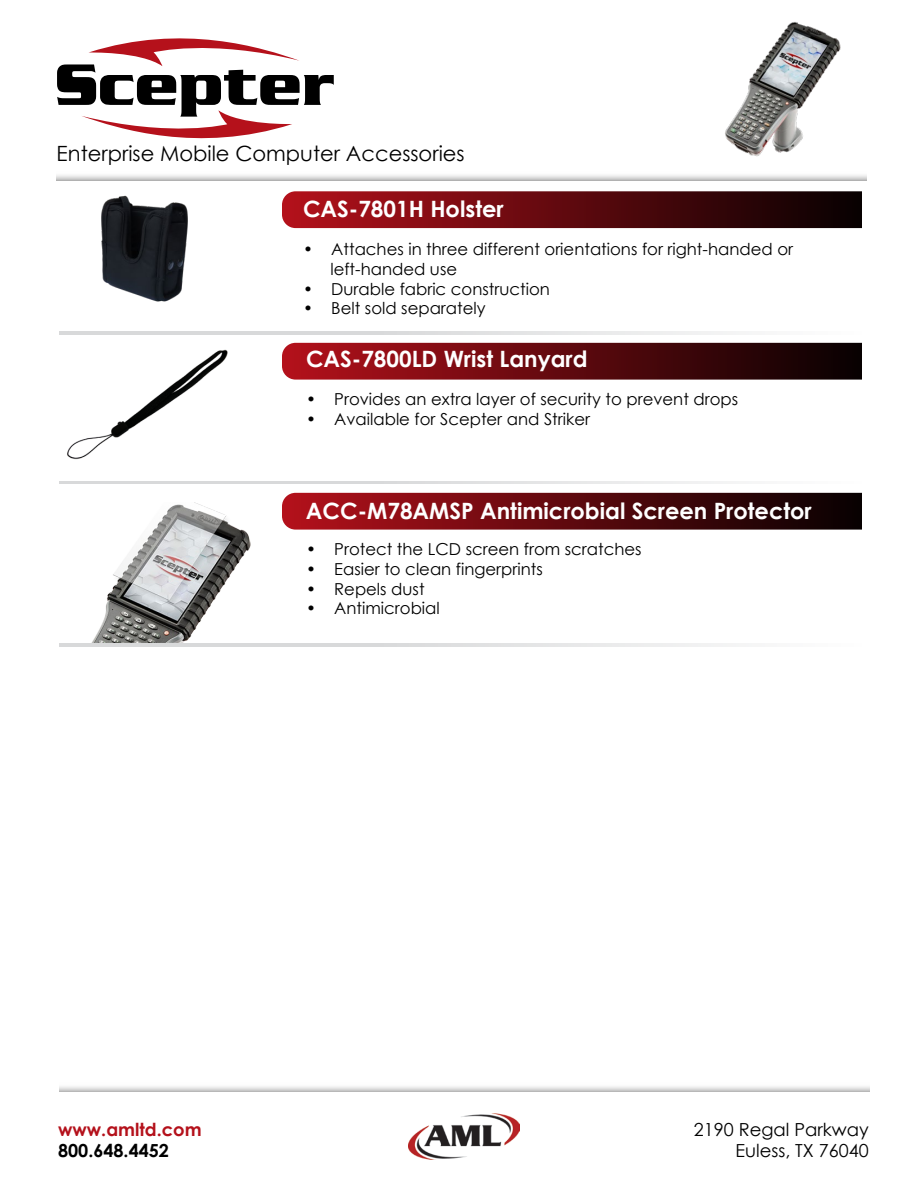
<style>
.page{position:relative;width:918px;height:1188px;background:#fff}
.page>*{position:absolute;margin:0;border:0;box-sizing:border-box;transform-origin:0 0}
.t1{font:700 22.5px "Century Gothic";color:#fff}
.t2{font:21px "Century Gothic";color:#000}
.t3{font:18px/21.6px "Century Gothic";color:#000;text-align:right}
.t4{font:700 18px "Century Gothic";color:#b4111b}
.t5{font:700 18px "Century Gothic";color:#000}
.t6{font:16.5px/19.8px "Century Gothic";color:#000}
</style>
<div class="page">
<svg style="left:282px;top:493px;width:580px;height:37px;background:#600d12"></svg>
<svg style="left:282px;top:191px;width:580px;height:37px;background:#600c11"></svg>
<svg style="left:282px;top:343px;width:580px;height:37px;background:#600d12"></svg>
<svg style="left:60px;top:332px;width:679px;height:2px"></svg>
<svg style="left:60px;top:481px;width:679px;height:3px;background:#dfe0e1"></svg>
<img style="left:67px;top:349px;width:161px;height:111px">
<svg style="left:60px;top:644px;width:679px;height:2px"></svg>
<img style="left:101px;top:195px;width:87px;height:107px">
<img style="left:92px;top:502px;width:159px;height:140px">
<img style="left:408px;top:1113px;width:111px;height:47px">
<svg style="left:60px;top:1086px;width:810px;height:6px"></svg>
<svg style="left:57px;top:175px;width:810px;height:5px"></svg>
<img style="left:725px;top:22px;width:116px;height:135px">
<svg style="left:57px;top:38px;width:277px;height:100px"></svg>
<p class="t2" style="left:57px;top:139px;width:410px">Enterprise Mobile Computer Accessories</p>
<h1 class="t1" style="left:303px;top:192px;width:202px">CAS-7801H Holster</h1>
<p class="t6" style="left:330px;top:239px;width:464px;text-indent:-27px">• Attaches in three different orientations for right-handed or left-handed use</p>
<p class="t6" style="left:303px;top:278px;width:248px">• Durable fabric construction</p>
<p class="t6" style="left:303px;top:298px;width:184px">• Belt sold separately</p>
<h1 class="t1" style="left:306px;top:342px;width:283px">CAS-7800LD Wrist Lanyard</h1>
<p class="t6" style="left:306px;top:389px;width:434px">• Provides an extra layer of security to prevent drops</p>
<p class="t6" style="left:306px;top:409px;width:286px">• Available for Scepter and Striker</p>
<h1 class="t1" style="left:306px;top:494px;width:507px">ACC-M78AMSP Antimicrobial Screen Protector</h1>
<p class="t6" style="left:306px;top:539px;width:337px">• Protect the LCD screen from scratches</p>
<p class="t6" style="left:306px;top:559px;width:238px">• Easier to clean fingerprints</p>
<p class="t6" style="left:306px;top:578px;width:120px">• Repels dust</p>
<p class="t6" style="left:306px;top:598px;width:135px">• Antimicrobial</p>
<p class="t4" style="left:58px;top:1115px;width:145px">www.amltd.com</p>
<p class="t5" style="left:58px;top:1137px;width:112px">800.648.4452</p>
<p class="t3" style="left:694px;top:1118px;width:176px">2190 Regal Parkway<br>Euless, TX 76040</p>
</div>
